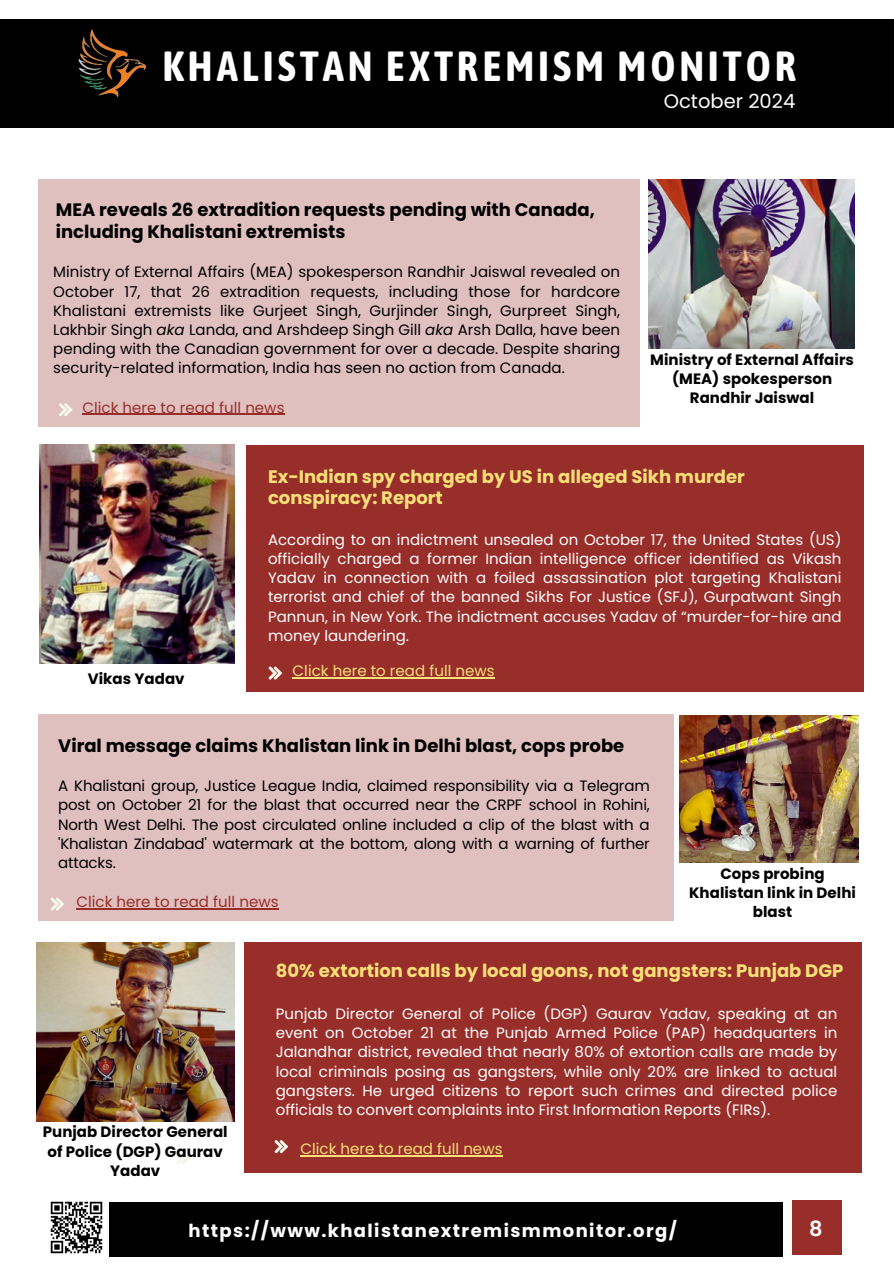
<style>
.page{position:relative;width:894px;height:1264px;background:#fff}
.page>*{position:absolute;margin:0;border:0;box-sizing:border-box;transform-origin:0 0}
.t1{font:700 42px "Asap Condensed";letter-spacing:.09em;color:#fff}
.t2{font:600 21px "Poppins";color:#fff}
.t3{font:19.5px "Poppins";color:#fff}
.t4{font:700 18px/21.3px "Poppins";color:#000}
.t5{font:700 18px/21.3px "Poppins";color:#f8df77}
.t6{font:700 18px "Poppins";letter-spacing:.08em;color:#fff}
.t7{font:15px/19.2px "Poppins";color:#fff;text-align:justify}
.t8{font:15px/19.2px "Poppins";letter-spacing:-.005em;color:#000;text-align:justify}
.t9{font:700 15px/19.2px "Poppins";letter-spacing:.005em;color:#000;text-align:center}
.t10{font:15px "Poppins";letter-spacing:.005em;color:#982e2a}
.t11{font:15px "Poppins";letter-spacing:.005em;color:#f8df77}
.s1{font-style:italic}
</style>
<div class="page">
<div style="left:0;top:19px;width:893px;height:109px;background:#000"></div>
<img style="left:78px;top:29px;width:67px;height:68px">
<div style="left:39px;top:179px;width:600px;height:247px;background:#e0c0bf"></div>
<svg style="left:59px;top:403px;width:13px;height:13px"></svg>
<div style="left:245px;top:445px;width:617px;height:247px;background:#982e2a"></div>
<div style="left:38px;top:714px;width:635px;height:207px;background:#e0c0bf"></div>
<svg style="left:51px;top:897px;width:13px;height:13px"></svg>
<div style="left:109px;top:1202px;width:673px;height:54px;background:#000"></div>
<div style="left:791px;top:1200px;width:49px;height:54px;background:#982e2a"></div>
<img style="left:50px;top:1201px;width:53px;height:53px">
<svg style="left:268px;top:666px;width:14px;height:13px"></svg>
<div style="left:244px;top:942px;width:617px;height:230px;background:#982e2a"></div>
<svg style="left:192px;top:1121px;width:19px;height:2px"></svg>
<img style="left:648px;top:179px;width:206px;height:169px">
<img style="left:40px;top:445px;width:194px;height:218px">
<img style="left:679px;top:716px;width:179px;height:146px">
<hr style="left:82px;top:413px;width:202px;height:2px;background:#982e2a">
<hr style="left:292px;top:677px;width:202px;height:1px;background:#f8df77">
<hr style="left:76px;top:908px;width:202px;height:1px;background:#982e2a">
<svg style="left:176px;top:1152px;width:14px;height:12px"></svg>
<img style="left:36px;top:942px;width:198px;height:179px">
<hr style="left:300px;top:1154px;width:202px;height:2px;background:#f8df77">
<svg style="left:274px;top:1140px;width:14px;height:13px"></svg>
<h4 class="t1" style="left:162px;top:42px;width:635px">KHALISTAN EXTREMISM MONITOR</h4>
<p class="t3" style="left:663px;top:88px;width:133px">October 2024</p>
<p class="t4" style="left:56px;top:199px;width:540px">MEA reveals 26 extradition requests pending with Canada, including Khalistani extremists</p>
<h4 class="t8" style="left:53px;top:262px;width:568px">Ministry of External Affairs (MEA) spokesperson Randhir Jaiswal revealed on October 17, that 26 extradition requests, including those for hardcore Khalistani extremists like Gurjeet Singh, Gurjinder Singh, Gurpreet Singh, Lakhbir Singh <span class="s1">aka</span> Landa, and Arshdeep Singh Gill <span class="s1">aka</span> Arsh Dalla, have been pending with the Canadian government for over a decade. Despite sharing security-related information, India has seen no action from Canada.</h4>
<p class="t10" style="left:82px;top:397px;width:203px">Click here to read full news</p>
<p class="t9" style="left:650px;top:350px;width:205px">Ministry of External Affairs (MEA) spokesperson<br>Randhir Jaiswal</p>
<p class="t9" style="left:88px;top:669px;width:98px">Vikas Yadav</p>
<p class="t5" style="left:268px;top:466px;width:478px">Ex-Indian spy charged by US in alleged Sikh murder conspiracy: Report</p>
<p class="t7" style="left:268px;top:530px;width:575px">According to an indictment unsealed on October 17, the United States (US) officially charged a former Indian intelligence officer identified as Vikash Yadav in connection with a foiled assassination plot targeting Khalistani terrorist and chief of the banned Sikhs For Justice (SFJ), Gurpatwant Singh Pannun, in New York. The indictment accuses Yadav of “murder-for-hire and money laundering.</p>
<h2 class="t11" style="left:292px;top:660px;width:203px">Click here to read full news</h2>
<h2 class="t4" style="left:58px;top:734px;width:567px">Viral message claims Khalistan link in Delhi blast, cops probe</h2>
<p class="t8" style="left:58px;top:776px;width:593px">A Khalistani group, Justice League India, claimed responsibility via a Telegram post on October 21 for the blast that occurred near the CRPF school in Rohini, North West Delhi. The post circulated online included a clip of the blast with a 'Khalistan Zindabad' watermark at the bottom, along with a warning of further attacks.</p>
<p class="t10" style="left:76px;top:891px;width:203px">Click here to read full news</p>
<h4 class="t9" style="left:689px;top:864px;width:168px">Cops probing<br>Khalistan link in Delhi blast</h4>
<p class="t9" style="left:43px;top:1122px;width:186px">Punjab Director General of Police (DGP) Gaurav<br>Yadav</p>
<p class="t5" style="left:276px;top:960px;width:569px">80% extortion calls by local goons, not gangsters: Punjab DGP</p>
<p class="t7" style="left:276px;top:1004px;width:563px">Punjab Director General of Police (DGP) Gaurav Yadav, speaking at an event on October 21 at the Punjab Armed Police (PAP) headquarters in Jalandhar district, revealed that nearly 80% of extortion calls are made by local criminals posing as gangsters, while only 20% are linked to actual gangsters. He urged citizens to report such crimes and directed police officials to convert complaints into First Information Reports (FIRs).</p>
<h4 class="t11" style="left:300px;top:1138px;width:203px">Click here to read full news</h4>
<h1 class="t6" style="left:188px;top:1218px;width:489px">https://www.khalistanextremismmonitor.org/</h1>
<p class="t2" style="left:809px;top:1213px;width:15px">8</p>
</div>
